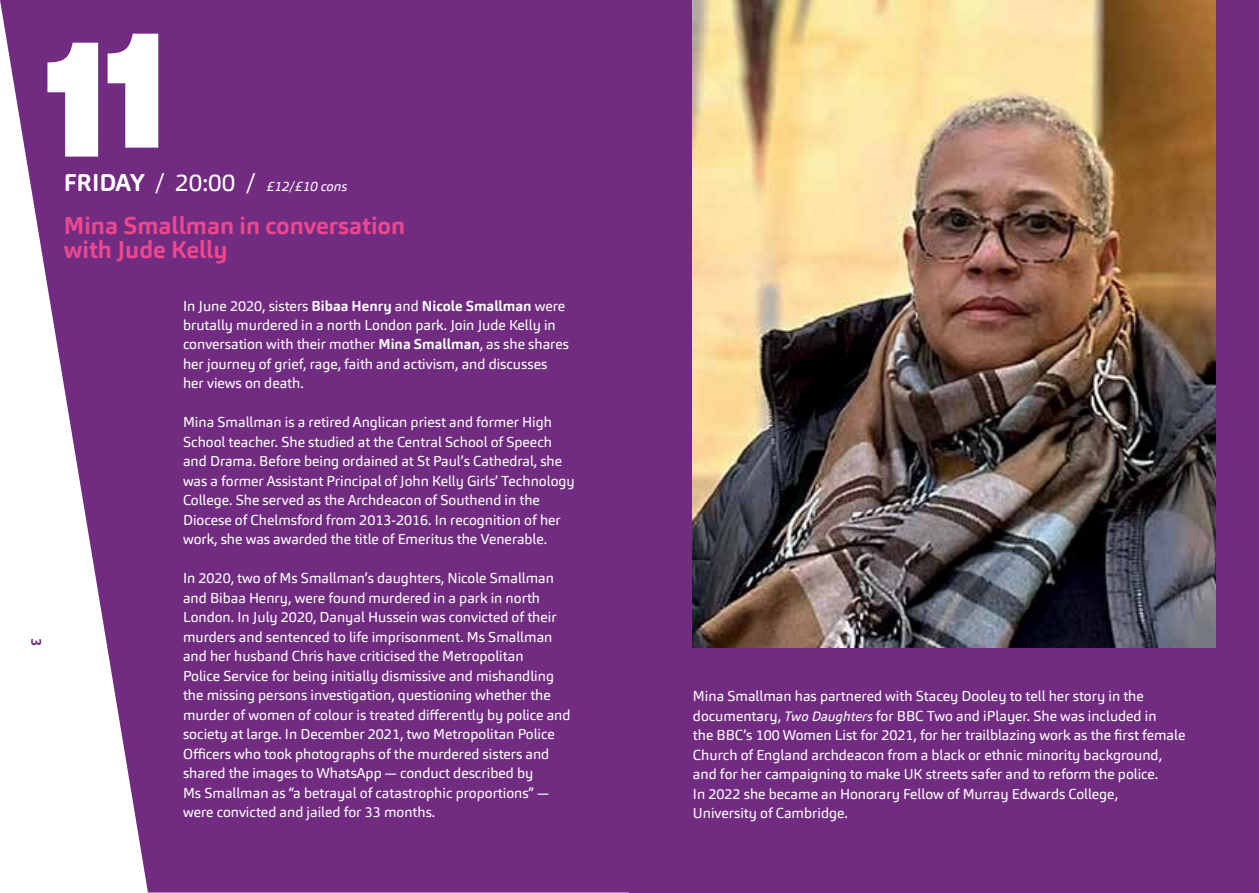
<style>
.page{position:relative;width:1259px;height:893px;background:#fff}
.page>*{position:absolute;margin:0;border:0;box-sizing:border-box;transform-origin:0 0}
.t1{font:900 150px "Ruddy";color:#fff}
.t2{font:700 24px/24px "Carnas";color:#ee478e}
.t3{font:14.25px/19.5px "Carnas";color:#fff}
.t4{font:700 14.25px "Carnas";color:#712c82}
.t5{font:italic 13.5px "Carnas";color:#fff}
.s1{font-weight:700;font-style:normal;font-size:24px}
.s2{font-style:normal;font-size:24px}
.s3{font-weight:700}
.s4{font-style:italic;font-size:13.5px}
</style>
<div class="page">
<svg style="left:0;top:0;width:629px;height:892px;background:#814490"></svg>
<div style="left:629px;top:0;width:629px;height:893px;background:#712c82"></div>
<img style="left:693px;top:0;width:522px;height:647px">
<h1 class="t1" style="left:44px;top:-16px;width:122px">11</h1>
<p class="t5" style="left:64px;top:178px;width:285px"><span class="s1">FRIDAY</span> <span class="s2">/ 20:00 /</span> £12/£10 cons</p>
<p class="t4" style="left:46px;top:638px;width:10px;rotate:90deg">3</p>
<h2 class="t2" style="left:64px;top:213px;width:343px">Mina Smallman in conversation with Jude Kelly</h2>
<p class="t3" style="left:183px;top:296px;width:387px">In June 2020, sisters <span class="s3">Bibaa Henry</span> and <span class="s3">Nicole Smallman</span> were brutally murdered in a north London park. Join Jude Kelly in conversation with their mother <span class="s3">Mina Smallman</span>, as she shares her journey of grief, rage, faith and activism, and discusses her views on death.</p>
<p class="t3" style="left:183px;top:413px;width:393px">Mina Smallman is a retired Anglican priest and former High School teacher. She studied at the Central School of Speech and Drama. Before being ordained at St Paul’s Cathedral, she was a former Assistant Principal of John Kelly Girls’ Technology College. She served as the Archdeacon of Southend in the Diocese of Chelmsford from 2013-2016. In recognition of her work, she was awarded the title of Emeritus the Venerable.</p>
<p class="t3" style="left:183px;top:569px;width:389px">In 2020, two of Ms Smallman’s daughters, Nicole Smallman and Bibaa Henry, were found murdered in a park in north London. In July 2020, Danyal Hussein was convicted of their murders and sentenced to life imprisonment. Ms Smallman and her husband Chris have criticised the Metropolitan<br>Police Service for being initially dismissive and mishandling the missing persons investigation, questioning whether the murder of women of colour is treated differently by police and society at large. In December 2021, two Metropolitan Police Officers who took photographs of the murdered sisters and shared the images to WhatsApp — conduct described by<br>Ms Smallman as “a betrayal of catastrophic proportions” — were convicted and jailed for 33 months.</p>
<p class="t3" style="left:693px;top:687px;width:494px">Mina Smallman has partnered with Stacey Dooley to tell her story in the documentary, <span class="s4">Two Daughters</span> for BBC Two and iPlayer. She was included in<br>the BBC’s 100 Women List for 2021, for her trailblazing work as the first female Church of England archdeacon from a black or ethnic minority background, and for her campaigning to make UK streets safer and to reform the police.<br>In 2022 she became an Honorary Fellow of Murray Edwards College, University of Cambridge.</p>
</div>
